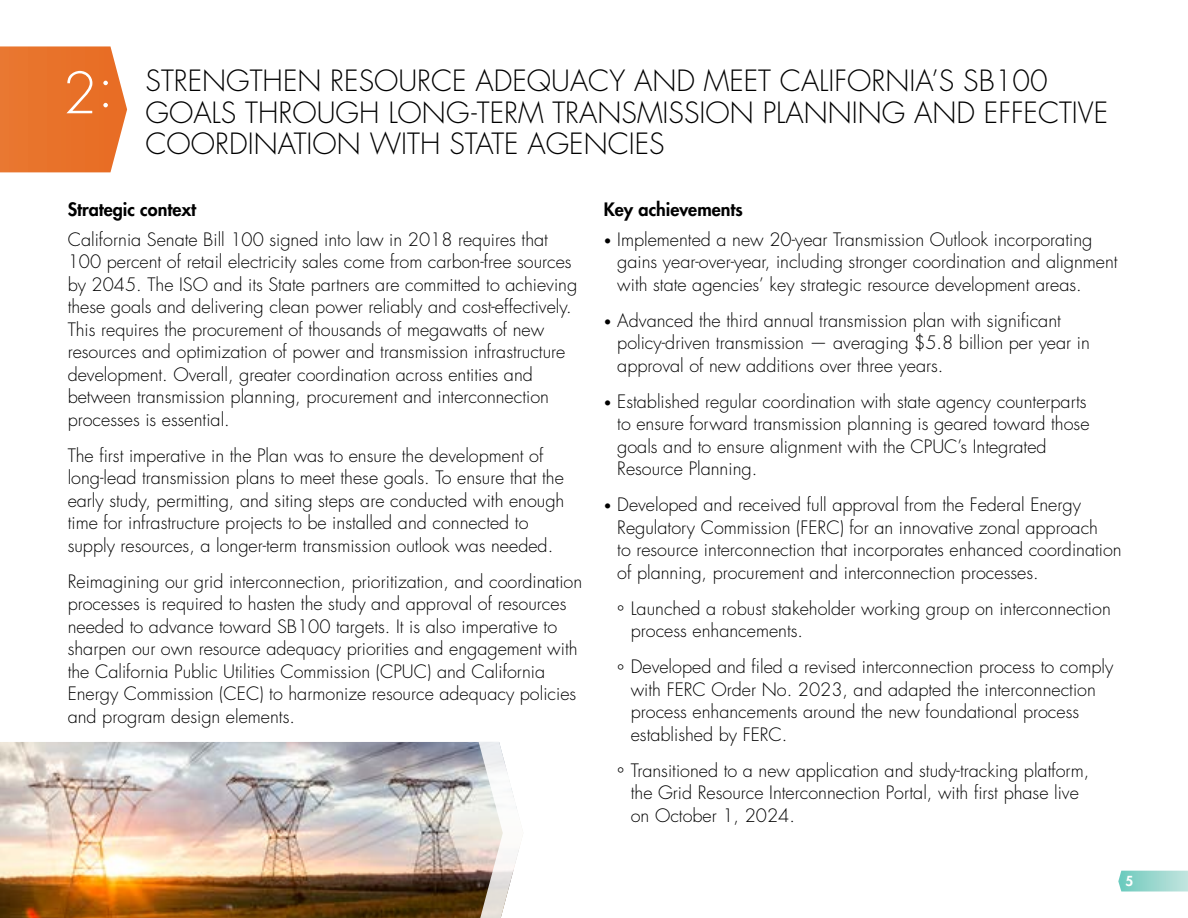
<style>
.page{position:relative;width:1188px;height:918px;background:#fff}
.page>*{position:absolute;margin:0;border:0;box-sizing:border-box;transform-origin:0 0}
.t1{font:300 55.5px "Futura Std";color:#fff}
.t2{font:300 28.5px/31.5px "Futura Std";color:#000}
.t3{font:300 18px/22.5px "Futura Std";color:#000}
.t4{font:800 18px "Futura Std";color:#000}
.t5{font:800 13.5px "Futura Std";color:#fff}
.s1{font-weight:500;font-size:13.5px}
</style>
<div class="page">
<svg style="left:0;top:46px;width:127px;height:126px;background:#e97b38"></svg>
<img style="left:0;top:742px;width:479px;height:176px">
<svg style="left:479px;top:742px;width:42px;height:176px"></svg>
<svg style="left:1118px;top:871px;width:70px;height:21px"></svg>
<h1 class="t1" style="left:63px;top:56px;width:53px">2:</h1>
<h2 class="t2" style="left:146px;top:66px;width:964px">STRENGTHEN RESOURCE ADEQUACY AND MEET CALIFORNIA’S SB100<br>GOALS THROUGH LONG-TERM TRANSMISSION PLANNING AND EFFECTIVE<br>COORDINATION WITH STATE AGENCIES</h2>
<p class="t4" style="left:68px;top:198px;width:130px">Strategic context</p>
<p class="t3" style="left:68px;top:228px;width:511px">California Senate Bill 100 signed into law in 2018 requires that 100 percent of retail electricity sales come from carbon-free sources by 2045. The ISO and its State partners are committed to achieving these goals and delivering clean power reliably and cost-effectively.<br>This requires the procurement of thousands of megawatts of new resources and optimization of power and transmission infrastructure development. Overall, greater coordination across entities and between transmission planning, procurement and interconnection processes is essential.</p>
<p class="t3" style="left:68px;top:444px;width:498px">The first imperative in the Plan was to ensure the development of long-lead transmission plans to meet these goals. To ensure that the early study, permitting, and siting steps are conducted with enough time for infrastructure projects to be installed and connected to supply resources, a longer-term transmission outlook was needed.</p>
<p class="t3" style="left:68px;top:570px;width:516px">Reimagining our grid interconnection, prioritization, and coordination processes is required to hasten the study and approval of resources needed to advance toward SB100 targets. It is also imperative to sharpen our own resource adequacy priorities and engagement with the California Public Utilities Commission (CPUC) and California Energy Commission (CEC) to harmonize resource adequacy policies and program design elements.</p>
<p class="t4" style="left:604px;top:198px;width:141px">Key achievements</p>
<p class="t3" style="left:617px;top:228px;width:502px;text-indent:-14px"><span class="s1">•</span> Implemented a new 20-year Transmission Outlook incorporating gains year-over-year, including stronger coordination and alignment with state agencies’ key strategic resource development areas.</p>
<p class="t3" style="left:617px;top:309px;width:474px;text-indent:-14px"><span class="s1">•</span> Advanced the third annual transmission plan with significant policy-driven transmission — averaging $5.8 billion per year in approval of new additions over three years.</p>
<p class="t3" style="left:617px;top:390px;width:474px;text-indent:-14px"><span class="s1">•</span> Established regular coordination with state agency counterparts to ensure forward transmission planning is geared toward those goals and to ensure alignment with the CPUC’s Integrated Resource Planning.</p>
<p class="t3" style="left:617px;top:494px;width:506px;text-indent:-14px"><span class="s1">•</span> Developed and received full approval from the Federal Energy Regulatory Commission (FERC) for an innovative zonal approach<br>to resource interconnection that incorporates enhanced coordination of planning, procurement and interconnection processes.</p>
<p class="t3" style="left:631px;top:597px;width:482px;text-indent:-14px">° Launched a robust stakeholder working group on interconnection process enhancements.</p>
<p class="t3" style="left:631px;top:656px;width:484px;text-indent:-14px">° Developed and filed a revised interconnection process to comply with FERC Order No. 2023, and adapted the interconnection process enhancements around the new foundational process established by FERC.</p>
<p class="t3" style="left:631px;top:759px;width:460px;text-indent:-14px">° Transitioned to a new application and study-tracking platform, the Grid Resource Interconnection Portal, with first phase live on October 1, 2024.</p>
<p class="t5" style="left:1125px;top:872px;width:9px">5</p>
</div>
